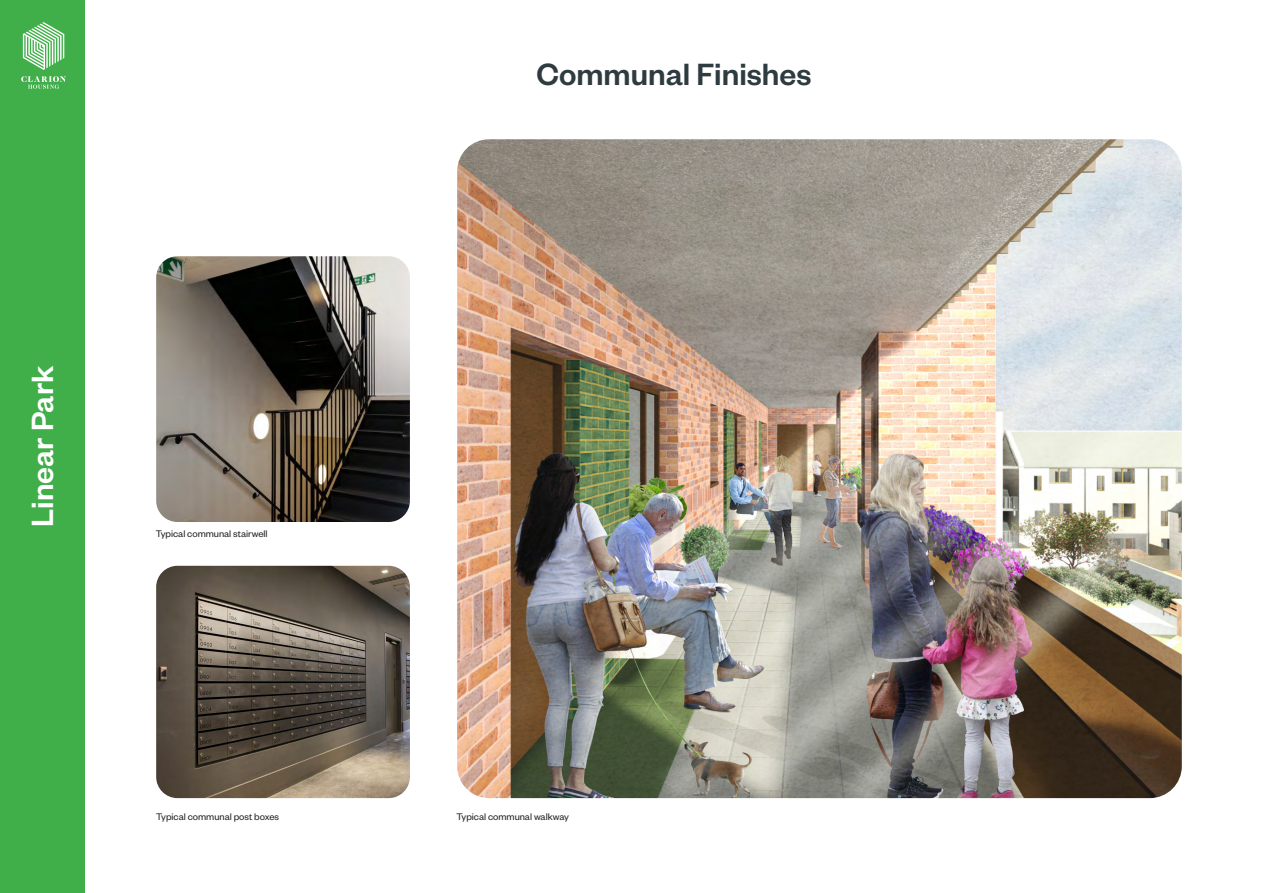
<style>
.page{position:relative;width:1263px;height:893px;background:#40ae49}
.page>*{position:absolute;margin:0;border:0;box-sizing:border-box;transform-origin:0 0}
.Section_title_Dark_G{font:500 33.75px "Founders Grotesk";color:#2e3b40}
.t1{font:500 33.75px "Founders Grotesk";color:#fff}
.Text_body{font:10.5px "Founders Grotesk";letter-spacing:-.005em;color:#231f20}
</style>
<div class="page">
<div style="left:85px;top:0;width:1178px;height:893px;background:#fff"></div>
<svg style="left:23px;top:22px;width:41px;height:48px"></svg>
<svg style="left:21px;top:76px;width:45px;height:13px"></svg>
<img style="left:457px;top:139px;width:725px;height:659px">
<img style="left:156px;top:566px;width:254px;height:232px">
<img style="left:156px;top:256px;width:254px;height:266px">
<p class="Section_title_Dark_G" style="left:537px;top:53px;width:276px">Communal Finishes</p>
<h1 class="t1" style="left:21px;top:527px;width:162px;rotate:-90deg">Linear Park</h1>
<p class="Text_body" style="left:156px;top:527px;width:113px">Typical communal stairwell</p>
<p class="Text_body" style="left:156px;top:810px;width:124px">Typical communal post boxes</p>
<p class="Text_body" style="left:456px;top:810px;width:114px">Typical communal walkway</p>
</div>
